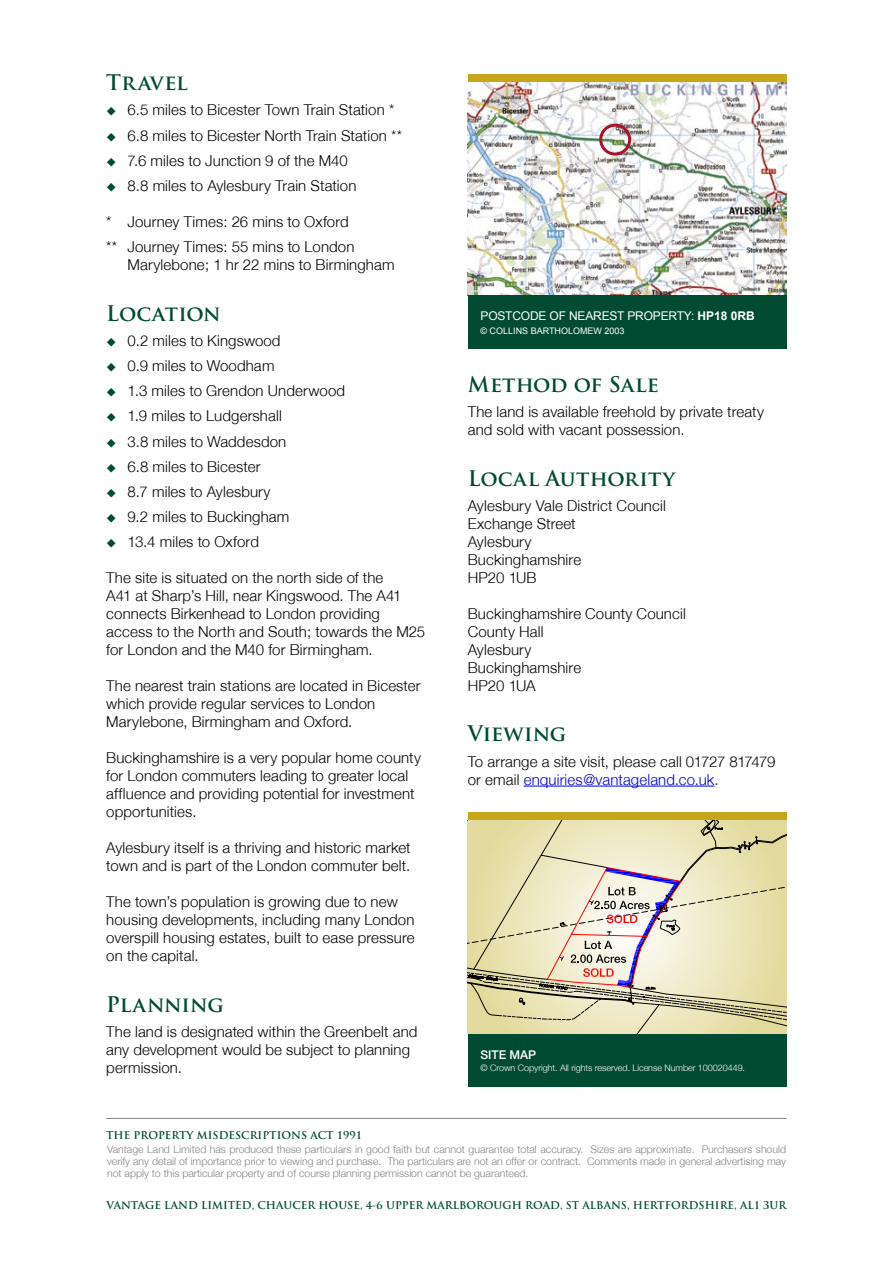
<style>
.page{position:relative;width:893px;height:1263px;background:#fff}
.page>*{position:absolute;margin:0;border:0;box-sizing:border-box;transform-origin:0 0}
.t1{font:700 21px "Trajan Pro";color:#004b31}
.t2{font:300 15px/18px "Helvetica Neue";letter-spacing:.01em;color:#000}
.t3{font:12px "Arial";letter-spacing:-.015em;color:#fff}
.t4{font:500 12px "Helvetica Neue LT";color:#fff}
.t5{font:300 10.5px/12px "Helvetica Neue";color:#818382;text-align:justify}
.t6{font:700 10.5px "Trajan Pro";color:#004b31}
.t7{font:300 9px "Helvetica Neue";letter-spacing:-.005em;color:#fff}
.t8{font:9px "Arial";color:#fff}
.s1{font-weight:700}
.s2{color:#00c}
</style>
<div class="page">
<div style="left:468px;top:74px;width:319px;height:9px;background:#c6a719"></div>
<img style="left:468px;top:83px;width:319px;height:213px">
<div style="left:468px;top:296px;width:319px;height:53px;background:#004b31"></div>
<div style="left:599px;top:124px;width:32px;height:32px;border:3px solid #a9122a;border-radius:50%"></div>
<hr style="left:524px;top:786px;width:190px;height:1px;background:#00c">
<div style="left:468px;top:812px;width:319px;height:9px;background:#c6a719"></div>
<div style="left:468px;top:1033px;width:319px;height:53px;background:#004b31"></div>
<svg style="left:468px;top:821px;width:319px;height:212px;background:#ddd5b2"></svg>
<hr style="left:106px;top:1118px;width:681px;height:1px;background:#818382">
<h1 class="t1" style="left:106px;top:69px;width:83px">Travel</h1>
<p class="t2" style="left:128px;top:97px;width:276px;line-height:25.2px">6.5 miles to Bicester Town Train Station * 6.8 miles to Bicester North Train Station ** 7.6 miles to Junction 9 of the M40<br>8.8 miles to Aylesbury Train Station</p>
<p class="t2" style="left:106px;top:209px;width:250px;line-height:25.2px">* Journey Times: 26 mins to Oxford ** Journey Times: 55 mins to London</p>
<p class="t2" style="left:128px;top:256px;width:269px">Marylebone; 1 hr 22 mins to Birmingham</p>
<h1 class="t1" style="left:106px;top:300px;width:116px">Location</h1>
<p class="t2" style="left:128px;top:328px;width:219px;line-height:25.2px">0.2 miles to Kingswood<br>0.9 miles to Woodham<br>1.3 miles to Grendon Underwood<br>1.9 miles to Ludgershall<br>3.8 miles to Waddesdon<br>6.8 miles to Bicester<br>8.7 miles to Aylesbury<br>9.2 miles to Buckingham<br>13.4 miles to Oxford</p>
<p class="t2" style="left:106px;top:569px;width:320px">The site is situated on the north side of the<br>A41 at Sharp’s Hill, near Kingswood. The A41 connects Birkenhead to London providing access to the North and South; towards the M25 for London and the M40 for Birmingham.</p>
<p class="t2" style="left:106px;top:677px;width:316px">The nearest train stations are located in Bicester which provide regular services to London<br>Marylebone, Birmingham and Oxford.</p>
<p class="t2" style="left:106px;top:749px;width:316px">Buckinghamshire is a very popular home county for London commuters leading to greater local affluence and providing potential for investment opportunities.</p>
<p class="t2" style="left:106px;top:839px;width:306px">Aylesbury itself is a thriving and historic market town and is part of the London commuter belt.</p>
<p class="t2" style="left:106px;top:893px;width:310px">The town’s population is growing due to new housing developments, including many London overspill housing estates, built to ease pressure on the capital.</p>
<h1 class="t1" style="left:106px;top:991px;width:119px">Planning</h1>
<p class="t2" style="left:106px;top:1022px;width:313px">The land is designated within the Greenbelt and any development would be subject to planning permission.</p>
<p class="t3" style="left:480px;top:308px;width:276px">POSTCODE OF NEAREST PROPERTY: <span class="s1">HP18 0RB</span></p>
<p class="t8" style="left:480px;top:324px;width:146px">© COLLINS BARTHOLOMEW 2003</p>
<h1 class="t1" style="left:468px;top:371px;width:193px">Method of Sale</h1>
<p class="t2" style="left:468px;top:403px;width:298px">The land is available freehold by private treaty and sold with vacant possession.</p>
<h1 class="t1" style="left:468px;top:465px;width:209px">Local Authority</h1>
<p class="t2" style="left:468px;top:496px;width:199px">Aylesbury Vale District Council<br>Exchange Street<br>Aylesbury<br>Buckinghamshire<br>HP20 1UB</p>
<p class="t2" style="left:468px;top:604px;width:220px">Buckinghamshire County Council<br>County Hall<br>Aylesbury<br>Buckinghamshire<br>HP20 1UA</p>
<h1 class="t1" style="left:468px;top:721px;width:100px">Viewing</h1>
<p class="t2" style="left:468px;top:752px;width:309px">To arrange a site visit, please call 01727 817479 or email <span class="s2">enquiries@vantageland.co.uk</span>.</p>
<p class="t4" style="left:480px;top:1047px;width:57px">SITE MAP</p>
<p class="t7" style="left:480px;top:1062px;width:266px">© Crown Copyright. All rights reserved. License Number 100020449.</p>
<p class="t6" style="left:106px;top:1129px;width:257px">THE PROPERTY MISDESCRIPTIONS ACT 1991</p>
<p class="t5" style="left:107px;top:1143px;width:681px">Vantage Land Limited has produced these particulars in good faith but cannot guarantee total accuracy. Sizes are approximate. Purchasers should verify any detail of importance prior to viewing and purchase. The particulars are not an offer or contract. Comments made in general advertising may not apply to this particular property and of course planning permission cannot be guaranteed.</p>
<p class="t6" style="left:107px;top:1198px;width:681px">VANTAGE LAND LIMITED, CHAUCER HOUSE, 4-6 UPPER MARLBOROUGH ROAD, ST ALBANS, HERTFORDSHIRE, AL1 3UR</p>
</div>
